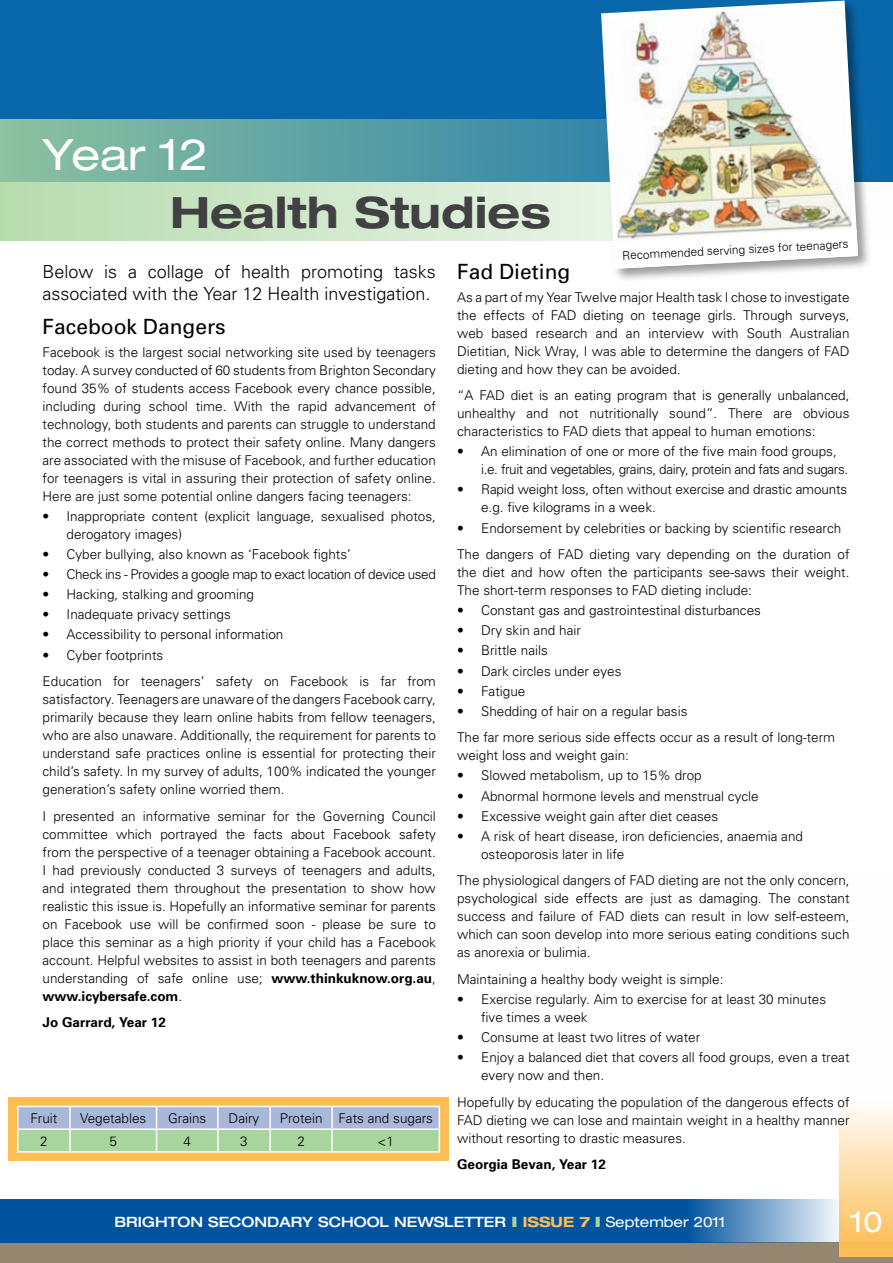
<style>
.page{position:relative;width:893px;height:1263px;background:#fff}
.page>*{position:absolute;margin:0;border:0;box-sizing:border-box;transform-origin:0 0}
.t1{font:700 expanded 43.2px "Helvetica Neue";color:#414042}
.t2{font:expanded 43.2px "Helvetica Neue";color:#fff}
.t3{font:expanded 28.5px "Helvetica Neue";color:#fff}
.t4{font:21px "Univers";color:#000}
.t5{font:300 18px/22.5px "Univers";color:#000}
.t6{font:500 expanded 14.25px "Helvetica Neue";color:#fff}
.t7{font:300 13.5px/18px "Univers";color:#000}
.t8{font:300 13.5px/18px "Univers";letter-spacing:-.03em;color:#000}
.t9{font:700 13.5px "Univers";color:#000}
.t10{font:300 12px "Univers";color:#000}
.s1{font-weight:700}
.s2{font-weight:900;color:#a8d59e}
.s3{font-weight:700;color:#fdbe56}
.s4{font-weight:400}
</style>
<div class="page">
<div style="left:0;top:1243px;width:893px;height:20px;background:#948671"></div>
<svg style="left:0;top:1199px;width:839px;height:44px;background:#1661a6"></svg>
<svg style="left:839px;top:1107px;width:54px;height:149px;background:#fddaa0"></svg>
<div style="left:0;top:0;width:893px;height:182px;background:#0968ac"></div>
<svg style="left:0;top:119px;width:599px;height:121px;background:#95c4b5"></svg>
<div style="left:9px;top:1097px;width:440px;height:64px;background:#fdbe56"></div>
<hr style="left:17px;top:1106px;width:53px;height:1px;background:#fff">
<hr style="left:17px;top:1107px;width:2px;height:21px;background:#fff">
<hr style="left:17px;top:1128px;width:53px;height:2px;background:#fff">
<hr style="left:17px;top:1130px;width:2px;height:21px;background:#fff">
<svg style="left:18px;top:1106px;width:422px;height:45px;background:#afcac1"></svg>
<hr style="left:17px;top:1151px;width:53px;height:1px;background:#fff">
<hr style="left:70px;top:1151px;width:87px;height:1px;background:#fff">
<hr style="left:157px;top:1151px;width:61px;height:1px;background:#fff">
<hr style="left:218px;top:1151px;width:52px;height:1px;background:#fff">
<hr style="left:270px;top:1151px;width:62px;height:1px;background:#fff">
<hr style="left:332px;top:1151px;width:108px;height:1px;background:#fff">
<div style="left:599px;top:0;width:273px;height:282px;background:#000;opacity:.4"></div>
<img style="left:599px;top:0;width:261px;height:271px">
<svg style="left:613px;top:229px;width:245px;height:40px"></svg>
<h1 class="t2" style="left:43px;top:128px;width:167px">Year 12</h1>
<h1 class="t1" style="left:170px;top:185px;width:382px">Health Studies</h1>
<p class="t10" style="left:622px;top:248px;width:228px;rotate:-3deg">Recommended serving sizes for teenagers</p>
<h3 class="t5" style="left:43px;top:260px;width:395px">Below is a collage of health promoting tasks associated with the Year 12 Health investigation.</h3>
<h3 class="t4" style="left:43px;top:315px;width:185px">Facebook Dangers</h3>
<p class="t7" style="left:43px;top:343px;width:395px;text-align:justify">Facebook is the largest social networking site used by teenagers today. A survey conducted of 60 students from Brighton Secondary found 35% of students access Facebook every chance possible, including during school time. With the rapid advancement of technology, both students and parents can struggle to understand the correct methods to protect their safety online. Many dangers are associated with the misuse of Facebook, and further education for teenagers is vital in assuring their protection of safety online.<br>Here are just some potential online dangers facing teenagers:</p>
<p class="t7" style="left:67px;top:507px;width:371px;text-indent:-24px">• Inappropriate content (explicit language, sexualised photos, derogatory images)</p>
<p class="t7" style="left:43px;top:545px;width:310px">• Cyber bullying, also known as ‘Facebook fights’</p>
<p class="t8" style="left:43px;top:565px;width:395px">• Check ins - Provides a google map to exact location of device used</p>
<p class="t7" style="left:43px;top:585px;width:213px">• Hacking, stalking and grooming</p>
<p class="t7" style="left:43px;top:605px;width:190px">• Inadequate privacy settings</p>
<p class="t7" style="left:43px;top:626px;width:242px">• Accessibility to personal information</p>
<p class="t7" style="left:43px;top:641px;width:395px;line-height:26.5px">• Cyber footprints<br>Education for teenagers’ safety on Facebook is far from</p>
<p class="t7" style="left:43px;top:690px;width:395px;text-align:justify">satisfactory. Teenagers are unaware of the dangers Facebook carry, primarily because they learn online habits from fellow teenagers, who are also unaware. Additionally, the requirement for parents to understand safe practices online is essential for protecting their child’s safety. In my survey of adults, 100% indicated the younger generation’s safety online worried them.</p>
<p class="t7" style="left:43px;top:807px;width:395px;text-align:justify">I presented an informative seminar for the Governing Council committee which portrayed the facts about Facebook safety from the perspective of a teenager obtaining a Facebook account.<br>I had previously conducted 3 surveys of teenagers and adults, and integrated them throughout the presentation to show how realistic this issue is. Hopefully an informative seminar for parents on Facebook use will be confirmed soon - please be sure to place this seminar as a high priority if your child has a Facebook account. Helpful websites to assist in both teenagers and parents understanding of safe online use; <span class="s1">www.thinkuknow.org.au</span>, <span class="s1">www.icybersafe.com</span>.</p>
<p class="t9" style="left:43px;top:1014px;width:125px">Jo Garrard, Year 12</p>
<p class="t7" style="left:30px;top:1109px;width:28px">Fruit</p>
<p class="t7" style="left:80px;top:1109px;width:68px">Vegetables</p>
<p class="t7" style="left:168px;top:1109px;width:40px">Grains</p>
<p class="t7" style="left:229px;top:1109px;width:32px">Dairy</p>
<p class="t7" style="left:280px;top:1109px;width:155px">Protein Fats and sugars</p>
<p class="t7" style="left:40px;top:1132px;width:9px">2</p>
<p class="t7" style="left:110px;top:1132px;width:9px">5</p>
<p class="t7" style="left:183px;top:1132px;width:9px">4</p>
<p class="t7" style="left:240px;top:1132px;width:9px">3</p>
<p class="t7" style="left:297px;top:1132px;width:9px">2</p>
<p class="t7" style="left:378px;top:1132px;width:18px">&lt;1</p>
<h3 class="t4" style="left:457px;top:260px;width:115px">Fad Dieting</h3>
<p class="t7" style="left:457px;top:288px;width:394px;text-align:justify">As a part of my Year Twelve major Health task I chose to investigate the effects of FAD dieting on teenage girls. Through surveys, web based research and an interview with South Australian Dietitian, Nick Wray, I was able to determine the dangers of FAD dieting and how they can be avoided.</p>
<p class="t7" style="left:457px;top:386px;width:394px;text-align:justify">“A FAD diet is an eating program that is generally unbalanced, unhealthy and not nutritionally sound”. There are obvious characteristics to FAD diets that appeal to human emotions:</p>
<p class="t8" style="left:481px;top:442px;width:369px;text-indent:-24px">• An elimination of one or more of the five main food groups, i.e. fruit and vegetables, grains, dairy, protein and fats and sugars.</p>
<p class="t7" style="left:481px;top:481px;width:368px;text-indent:-24px">• Rapid weight loss, often without exercise and drastic amounts e.g. five kilograms in a week.</p>
<p class="t7" style="left:457px;top:514px;width:394px;line-height:26.5px">• Endorsement by celebrities or backing by scientific research<br>The dangers of FAD dieting vary depending on the duration of</p>
<p class="t7" style="left:457px;top:563px;width:394px">the diet and how often the participants see-saws their weight.<br>The short-term responses to FAD dieting include:</p>
<p class="t7" style="left:457px;top:601px;width:305px">• Constant gas and gastrointestinal disturbances</p>
<p class="t7" style="left:457px;top:621px;width:125px">• Dry skin and hair</p>
<p class="t7" style="left:457px;top:642px;width:92px">• Brittle nails</p>
<p class="t7" style="left:457px;top:662px;width:166px">• Dark circles under eyes</p>
<p class="t7" style="left:457px;top:682px;width:70px">• Fatigue</p>
<p class="t7" style="left:457px;top:698px;width:380px;line-height:26.5px">• Shedding of hair on a regular basis<br>The far more serious side effects occur as a result of long-term</p>
<p class="t7" style="left:457px;top:746px;width:173px">weight loss and weight gain:</p>
<p class="t7" style="left:457px;top:767px;width:246px">• Slowed metabolism, up to 15% drop</p>
<p class="t7" style="left:457px;top:787px;width:303px">• Abnormal hormone levels and menstrual cycle</p>
<p class="t7" style="left:457px;top:807px;width:263px">• Excessive weight gain after diet ceases</p>
<p class="t7" style="left:481px;top:827px;width:323px;text-indent:-24px">• A risk of heart disease, iron deficiencies, anaemia and osteoporosis later in life</p>
<p class="t7" style="left:457px;top:871px;width:394px;text-align:justify">The physiological dangers of FAD dieting are not the only concern, psychological side effects are just as damaging. The constant success and failure of FAD diets can result in low self-esteem, which can soon develop into more serious eating conditions such as anorexia or bulimia.</p>
<p class="t7" style="left:457px;top:970px;width:268px">Maintaining a healthy body weight is simple:</p>
<p class="t7" style="left:481px;top:990px;width:347px;text-indent:-24px">• Exercise regularly. Aim to exercise for at least 30 minutes five times a week</p>
<p class="t7" style="left:457px;top:1028px;width:245px">• Consume at least two litres of water</p>
<p class="t7" style="left:481px;top:1048px;width:370px;text-indent:-24px">• Enjoy a balanced diet that covers all food groups, even a treat every now and then.</p>
<p class="t7" style="left:457px;top:1093px;width:394px;text-align:justify">Hopefully by educating the population of the dangerous effects of FAD dieting we can lose and maintain weight in a healthy manner without resorting to drastic measures.</p>
<p class="t9" style="left:457px;top:1156px;width:150px">Georgia Bevan, Year 12</p>
<p class="t6" style="left:114px;top:1213px;width:612px">BRIGHTON SECONDARY SCHOOL NEWSLETTER <span class="s2">I</span> <span class="s3">ISSUE 7</span> <span class="s2">I</span> <span class="s4">September 2011</span></p>
<h2 class="t3" style="left:851px;top:1204px;width:33px">10</h2>
</div>
